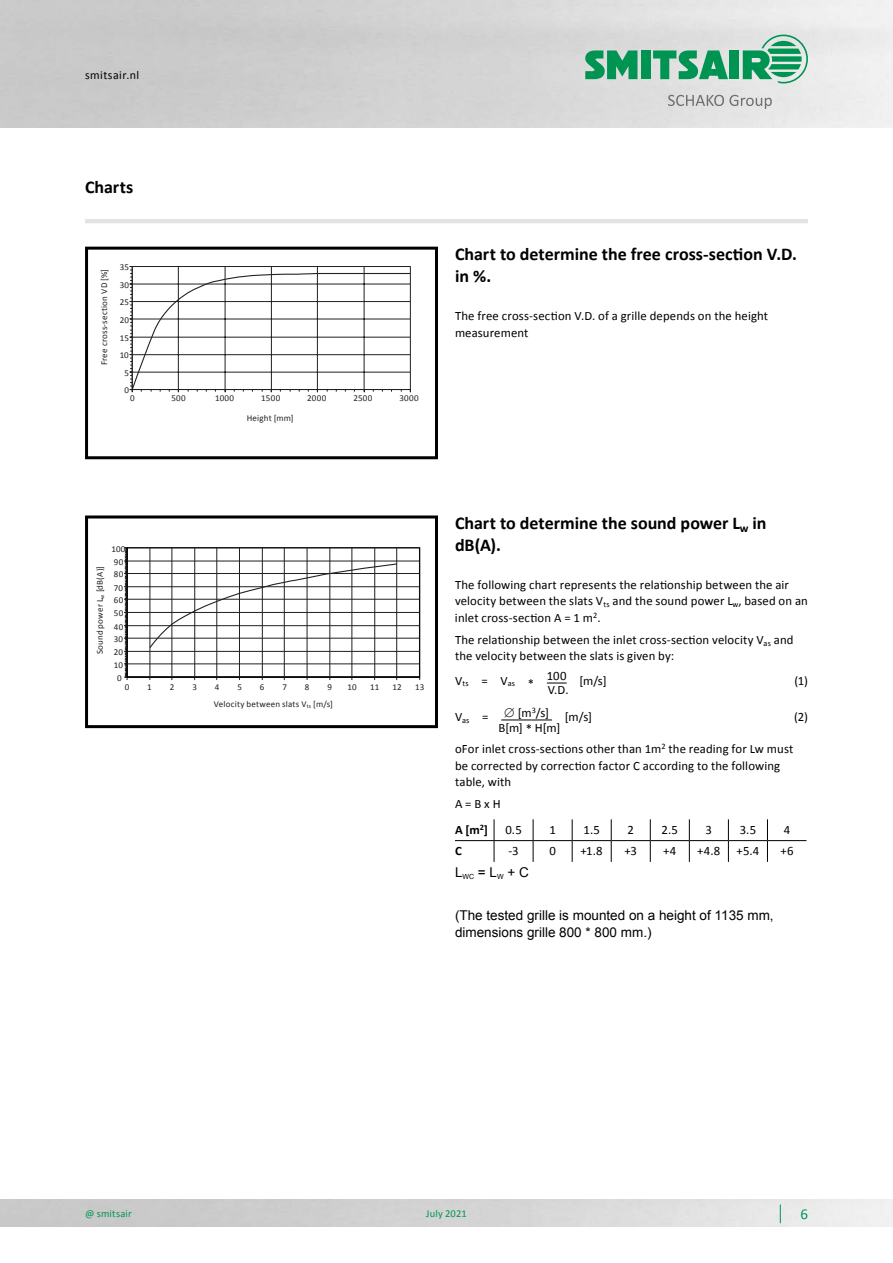
<style>
.page{position:relative;width:893px;height:1263px;background:#fff}
.page>*{position:absolute;margin:0;border:0;box-sizing:border-box;transform-origin:0 0}
.t1{font:700 18px/21.6px "Calibri";color:#000}
.t2{font:15px "Calibri";color:#009453}
.t3{font:13.5px/16.2px "Arial";color:#000}
.t4{font:12.75px/16.5px "Calibri";letter-spacing:.01em;color:#000}
.t5{font:700 12.75px "Calibri";color:#000}
.t6{font:12px "Calibri";letter-spacing:.035em;color:#000}
.t7{font:10.5px "Calibri";letter-spacing:.015em;color:#009453}
.t8{font:9px "Calibri";letter-spacing:.025em;color:#231f20}
.s1{font-weight:700}
</style>
<div class="page">
<img style="left:0;top:0;width:893px;height:128px">
<svg style="left:668px;top:95px;width:104px;height:14px"></svg>
<div style="left:641px;top:50px;width:9px;height:29px;background:#009453"></div>
<svg style="left:585px;top:50px;width:52px;height:29px;background:#39a676"></svg>
<div style="left:730px;top:50px;width:9px;height:29px;background:#009453"></div>
<svg style="left:653px;top:50px;width:75px;height:29px;background:#59b28b"></svg>
<svg style="left:743px;top:35px;width:65px;height:48px;background:#79bfa0"></svg>
<hr style="left:85px;top:219px;width:723px;height:4px;background:#e3e3e3">
<svg style="left:780px;top:1204px;width:1px;height:19px"></svg>
<div style="left:85px;top:247px;width:353px;height:212px;border:3px solid #000"></div>
<div style="left:85px;top:515px;width:353px;height:213px;border:3px solid #000"></div>
<svg style="left:129px;top:266px;width:282px;height:126px"></svg>
<hr style="left:132px;top:284px;width:278px;height:1px;background:#231f20">
<hr style="left:132px;top:301px;width:278px;height:1px;background:#231f20">
<hr style="left:132px;top:319px;width:278px;height:1px;background:#231f20">
<hr style="left:132px;top:337px;width:278px;height:1px;background:#231f20">
<hr style="left:132px;top:354px;width:278px;height:1px;background:#231f20">
<hr style="left:132px;top:372px;width:278px;height:1px;background:#231f20">
<hr style="left:178px;top:266px;width:1px;height:123px;background:#231f20">
<hr style="left:225px;top:266px;width:1px;height:123px;background:#231f20">
<hr style="left:271px;top:266px;width:1px;height:123px;background:#231f20">
<hr style="left:317px;top:266px;width:1px;height:123px;background:#231f20">
<hr style="left:364px;top:266px;width:1px;height:123px;background:#231f20">
<hr style="left:127px;top:664px;width:292px;height:1px;background:#231f20">
<hr style="left:127px;top:651px;width:292px;height:1px;background:#231f20">
<hr style="left:127px;top:638px;width:292px;height:1px;background:#231f20">
<hr style="left:127px;top:625px;width:292px;height:1px;background:#231f20">
<hr style="left:127px;top:612px;width:292px;height:1px;background:#231f20">
<hr style="left:127px;top:599px;width:292px;height:1px;background:#231f20">
<hr style="left:127px;top:586px;width:292px;height:1px;background:#231f20">
<hr style="left:127px;top:573px;width:292px;height:1px;background:#231f20">
<hr style="left:127px;top:561px;width:292px;height:1px;background:#231f20">
<hr style="left:127px;top:547px;width:292px;height:1px;background:#231f20">
<svg style="left:124px;top:547px;width:4px;height:133px"></svg>
<svg style="left:148px;top:563px;width:250px;height:86px"></svg>
<hr style="left:127px;top:677px;width:293px;height:1px;background:#231f20">
<div style="left:127px;top:548px;width:293px;height:129px;border:1px solid #000"></div>
<hr style="left:150px;top:548px;width:1px;height:129px;background:#231f20">
<hr style="left:172px;top:548px;width:1px;height:129px;background:#231f20">
<hr style="left:194px;top:548px;width:1px;height:129px;background:#231f20">
<hr style="left:217px;top:548px;width:1px;height:129px;background:#231f20">
<hr style="left:239px;top:548px;width:1px;height:129px;background:#231f20">
<hr style="left:262px;top:548px;width:1px;height:129px;background:#231f20">
<hr style="left:284px;top:548px;width:1px;height:129px;background:#231f20">
<hr style="left:307px;top:548px;width:1px;height:129px;background:#231f20">
<hr style="left:330px;top:548px;width:1px;height:129px;background:#231f20">
<hr style="left:352px;top:548px;width:1px;height:129px;background:#231f20">
<hr style="left:374px;top:548px;width:1px;height:129px;background:#231f20">
<hr style="left:396px;top:548px;width:1px;height:129px;background:#231f20">
<hr style="left:455px;top:840px;width:39px;height:1px;background:#000">
<hr style="left:494px;top:840px;width:39px;height:1px;background:#000">
<svg style="left:494px;top:819px;width:1px;height:43px"></svg>
<hr style="left:533px;top:840px;width:39px;height:1px;background:#000">
<svg style="left:533px;top:819px;width:1px;height:43px"></svg>
<hr style="left:572px;top:840px;width:39px;height:1px;background:#000">
<svg style="left:572px;top:819px;width:1px;height:43px"></svg>
<hr style="left:611px;top:840px;width:39px;height:1px;background:#000">
<svg style="left:611px;top:819px;width:1px;height:43px"></svg>
<hr style="left:650px;top:840px;width:39px;height:1px;background:#000">
<svg style="left:650px;top:819px;width:1px;height:43px"></svg>
<hr style="left:689px;top:840px;width:39px;height:1px;background:#000">
<svg style="left:689px;top:819px;width:1px;height:43px"></svg>
<hr style="left:728px;top:840px;width:39px;height:1px;background:#000">
<svg style="left:728px;top:819px;width:1px;height:43px"></svg>
<hr style="left:767px;top:840px;width:39px;height:1px;background:#000">
<svg style="left:767px;top:819px;width:1px;height:43px"></svg>
<svg style="left:547px;top:683px;width:20px;height:1px"></svg>
<hr style="left:501px;top:720px;width:31px;height:1px;background:#000">
<svg style="left:532px;top:720px;width:20px;height:1px"></svg>
<p class="t6" style="left:85px;top:67px;width:56px">smitsair.nl</p>
<h1 class="t1" style="left:85px;top:176px;width:50px">Charts</h1>
<p class="t8" style="left:98px;top:365px;width:98px;rotate:-90deg">Free cross-section VD [%]</p>
<p class="t8" style="left:120px;top:261px;width:11px">35</p>
<p class="t8" style="left:120px;top:278px;width:11px">30</p>
<p class="t8" style="left:120px;top:296px;width:11px">25</p>
<p class="t8" style="left:120px;top:313px;width:11px">20</p>
<p class="t8" style="left:120px;top:332px;width:11px">15</p>
<p class="t8" style="left:120px;top:349px;width:11px">10</p>
<p class="t8" style="left:125px;top:367px;width:6px">5</p>
<p class="t8" style="left:125px;top:384px;width:6px">0</p>
<p class="t8" style="left:130px;top:392px;width:6px">0</p>
<p class="t8" style="left:171px;top:392px;width:16px">500</p>
<p class="t8" style="left:215px;top:392px;width:21px">1000</p>
<p class="t8" style="left:261px;top:392px;width:21px">1500</p>
<p class="t8" style="left:307px;top:392px;width:21px">2000</p>
<p class="t8" style="left:353px;top:392px;width:21px">2500</p>
<p class="t8" style="left:399px;top:392px;width:21px">3000</p>
<p class="t8" style="left:247px;top:412px;width:48px">Height [mm]</p>
<h1 class="t1" style="left:455px;top:243px;width:343px">Chart to determine the free cross-section V.D. in %.</h1>
<p class="t4" style="left:455px;top:307px;width:315px">The free cross-section V.D. of a grille depends on the height measurement</p>
<p class="t8" style="left:111px;top:542px;width:16px">100</p>
<p class="t8" style="left:94px;top:654px;width:90px;rotate:-90deg">Sound power L<sub>w</sub> [dB(A)]</p>
<p class="t8" style="left:114px;top:556px;width:11px">90</p>
<p class="t8" style="left:114px;top:568px;width:11px">80</p>
<p class="t8" style="left:114px;top:581px;width:11px">70</p>
<p class="t8" style="left:114px;top:594px;width:11px">60</p>
<p class="t8" style="left:114px;top:607px;width:11px">50</p>
<p class="t8" style="left:114px;top:620px;width:11px">40</p>
<p class="t8" style="left:114px;top:633px;width:11px">30</p>
<p class="t8" style="left:114px;top:646px;width:11px">20</p>
<p class="t8" style="left:114px;top:658px;width:11px">10</p>
<p class="t8" style="left:117px;top:672px;width:6px">0</p>
<p class="t8" style="left:125px;top:680px;width:6px">0</p>
<p class="t8" style="left:147px;top:680px;width:6px">1</p>
<p class="t8" style="left:170px;top:680px;width:6px">2</p>
<p class="t8" style="left:192px;top:680px;width:6px">3</p>
<p class="t8" style="left:215px;top:680px;width:6px">4</p>
<p class="t8" style="left:237px;top:680px;width:6px">5</p>
<p class="t8" style="left:260px;top:680px;width:6px">6</p>
<p class="t8" style="left:282px;top:680px;width:6px">7</p>
<p class="t8" style="left:305px;top:680px;width:6px">8</p>
<p class="t8" style="left:327px;top:680px;width:6px">9</p>
<p class="t8" style="left:348px;top:680px;width:11px">10</p>
<p class="t8" style="left:370px;top:680px;width:11px">11</p>
<p class="t8" style="left:393px;top:680px;width:11px">12</p>
<p class="t8" style="left:415px;top:680px;width:11px">13</p>
<p class="t8" style="left:214px;top:698px;width:121px">Velocity between slats V<sub>ts</sub> [m/s]</p>
<h1 class="t1" style="left:455px;top:512px;width:313px">Chart to determine the sound power L<sub>w</sub> in dB(A).</h1>
<p class="t4" style="left:455px;top:576px;width:354px">The following chart represents the relationship between the air velocity between the slats V<sub>ts</sub> and the sound power L<sub>w</sub>, based on an inlet cross-section A = 1 m<sup>2</sup>.</p>
<p class="t4" style="left:455px;top:631px;width:340px">The relationship between the inlet cross-section velocity V<sub>as</sub> and the velocity between the slats is given by:</p>
<p class="t4" style="left:455px;top:672px;width:81px">V<sub>ts</sub> = V<sub>as</sub> *</p>
<p class="t4" style="left:547px;top:672px;width:61px">100 [m/s]</p>
<p class="t4" style="left:794px;top:672px;width:15px">(1)</p>
<p class="t4" style="left:455px;top:676px;width:139px;line-height:27.3px;text-indent:93px">V.D.<br>V<sub>as</sub> = ∅ [m<sup>3</sup>/s] [m/s]</p>
<p class="t4" style="left:794px;top:709px;width:15px">(2)</p>
<p class="t4" style="left:498px;top:719px;width:64px">B[m] * H[m]</p>
<p class="t4" style="left:455px;top:740px;width:340px">oFor inlet cross-sections other than 1m<sup>2</sup> the reading for Lw must be corrected by correction factor C according to the following table, with</p>
<p class="t4" style="left:455px;top:790px;width:47px;line-height:26.2px">A=BxH<br><span class="s1">A [m</span><sup>2</sup><span class="s1">]</span></p>
<p class="t4" style="left:505px;top:821px;width:18px">0.5</p>
<p class="t4" style="left:549px;top:821px;width:8px">1</p>
<p class="t4" style="left:583px;top:821px;width:18px">1.5</p>
<p class="t4" style="left:627px;top:821px;width:8px">2</p>
<p class="t4" style="left:662px;top:821px;width:18px">2.5</p>
<p class="t4" style="left:706px;top:821px;width:8px">3</p>
<p class="t4" style="left:740px;top:821px;width:18px">3.5</p>
<p class="t4" style="left:784px;top:821px;width:8px">4</p>
<p class="t5" style="left:455px;top:842px;width:8px">C</p>
<p class="t4" style="left:508px;top:843px;width:12px">-3</p>
<p class="t4" style="left:549px;top:843px;width:8px">0</p>
<p class="t4" style="left:581px;top:843px;width:24px">+1.8</p>
<p class="t4" style="left:624px;top:843px;width:14px">+3</p>
<p class="t4" style="left:663px;top:843px;width:15px">+4</p>
<p class="t4" style="left:697px;top:843px;width:25px">+4.8</p>
<p class="t4" style="left:737px;top:843px;width:24px">+5.4</p>
<p class="t4" style="left:781px;top:843px;width:15px">+6</p>
<p class="t3" style="left:455px;top:865px;width:75px">L<sub>WC</sub> = L<sub>W</sub> + C</p>
<p class="t3" style="left:455px;top:908px;width:320px">(The tested grille is mounted on a height of 1135 mm, dimensions grille 800 * 800 mm.)</p>
<p class="t7" style="left:85px;top:1206px;width:48px">@ smitsair</p>
<p class="t2" style="left:800px;top:1203px;width:9px">6</p>
<p class="t7" style="left:426px;top:1206px;width:42px">July 2021</p>
</div>
